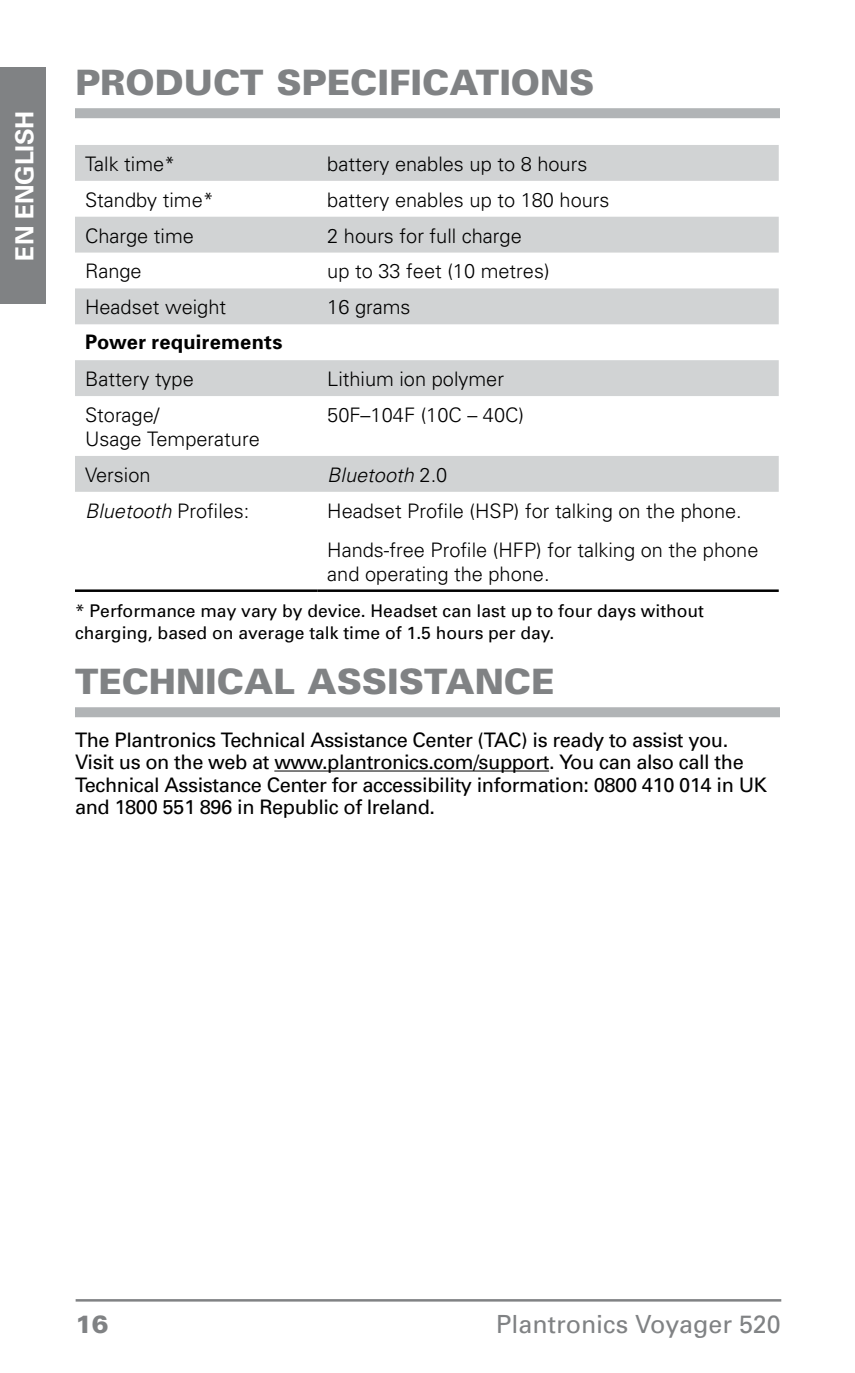
<style>
.page{position:relative;width:855px;height:1373px;background:#fff}
.page>*{position:absolute;margin:0;border:0;box-sizing:border-box;transform-origin:0 0}
.t1{font:900 35px "Univers";color:#808284}
.t2{font:25px "Univers";color:#808284}
.t3{font:700 25px "Univers";letter-spacing:-.01em;color:#fff}
.t4{font:900 25px "Univers";color:#808284}
.t5{font:300 20px/24px "Univers";color:#000}
.t6{font:20px/22.5px "Univers";letter-spacing:-.02em;color:#000}
.t7{font:italic 300 20px "Univers";color:#000}
.t8{font:700 20px "Univers";letter-spacing:.015em;color:#000}
.t9{font:17.5px/22.5px "Univers";color:#000}
.s1{font-style:normal}
</style>
<div class="page">
<hr style="left:76px;top:1299px;width:705px;height:2px;background:#808284">
<div style="left:75px;top:108px;width:705px;height:10px;background:#b1b4b6"></div>
<div style="left:75px;top:707px;width:705px;height:10px;background:#b1b4b6"></div>
<hr style="left:274px;top:770px;width:275px;height:1px;background:#000">
<svg style="left:75px;top:145px;width:704px;height:347px;fill:#d1d3d4"></svg>
<hr style="left:75px;top:589px;width:242px;height:3px;background:#000">
<hr style="left:317px;top:589px;width:462px;height:3px;background:#000">
<div style="left:0;top:68px;width:45px;height:235px;background:#808284"></div>
<p class="t3" style="left:10px;top:260px;width:151px;rotate:-90deg">EN ENGLISH</p>
<h1 class="t1" style="left:75px;top:61px;width:252px">PRODUCT SPEC</h1>
<h1 class="t1" style="left:378px;top:61px;width:71px">IFICAT</h1>
<h1 class="t1" style="left:499px;top:61px;width:40px">IONS</h1>
<p class="t5" style="left:85px;top:152px;width:92px">Talk time*</p>
<p class="t5" style="left:327px;top:152px;width:262px">battery enables up to 8 hours</p>
<p class="t5" style="left:85px;top:188px;width:130px">Standby time*</p>
<p class="t5" style="left:327px;top:188px;width:284px">battery enables up to 180 hours</p>
<p class="t5" style="left:85px;top:223px;width:110px">Charge time</p>
<p class="t5" style="left:327px;top:223px;width:196px">2 hours for full charge</p>
<p class="t5" style="left:85px;top:259px;width:58px">Range</p>
<p class="t5" style="left:327px;top:259px;width:224px">up to 33 feet (10 metres)</p>
<p class="t5" style="left:85px;top:295px;width:143px">Headset weight</p>
<p class="t5" style="left:327px;top:295px;width:85px">16 grams</p>
<p class="t8" style="left:85px;top:330px;width:199px">Power requirements</p>
<p class="t5" style="left:85px;top:367px;width:110px">Battery type</p>
<p class="t5" style="left:327px;top:367px;width:178px">Lithium ion polymer</p>
<p class="t5" style="left:85px;top:403px;width:176px">Storage/<br>Usage Temperature</p>
<p class="t5" style="left:327px;top:403px;width:198px">50F–104F (10C – 40C)</p>
<p class="t5" style="left:85px;top:463px;width:67px">Version</p>
<p class="t7" style="left:327px;top:462px;width:122px">Bluetooth <span class="s1">2.0</span></p>
<p class="t7" style="left:85px;top:498px;width:166px">Bluetooth <span class="s1">Profiles:</span></p>
<p class="t5" style="left:327px;top:491px;width:433px;line-height:39px">Headset Profile (HSP) for talking on the phone.<br>Hands-free Profile (HFP) for talking on the phone</p>
<p class="t5" style="left:327px;top:561px;width:224px">and operating the phone.</p>
<p class="t9" style="left:75px;top:599px;width:631px">* Performance may vary by device. Headset can last up to four days without charging, based on average talk time of 1.5 hours per day.</p>
<h1 class="t1" style="left:75px;top:660px;width:169px">TECHNICAL</h1>
<h1 class="t1" style="left:308px;top:660px;width:118px">ASSISTANCE</h1>
<p class="t6" style="left:75px;top:728px;width:694px">The Plantronics Technical Assistance Center (TAC) is ready to assist you.<br>Visit us on the web at www.plantronics.com/support. You can also call the Technical Assistance Center for accessibility information: 0800 410 014 in UK and 1800 551 896 in Republic of Ireland.</p>
<p class="t4" style="left:75px;top:1308px;width:35px">16</p>
<p class="t2" style="left:496px;top:1309px;width:286px">Plantronics Voyager 520</p>
</div>
